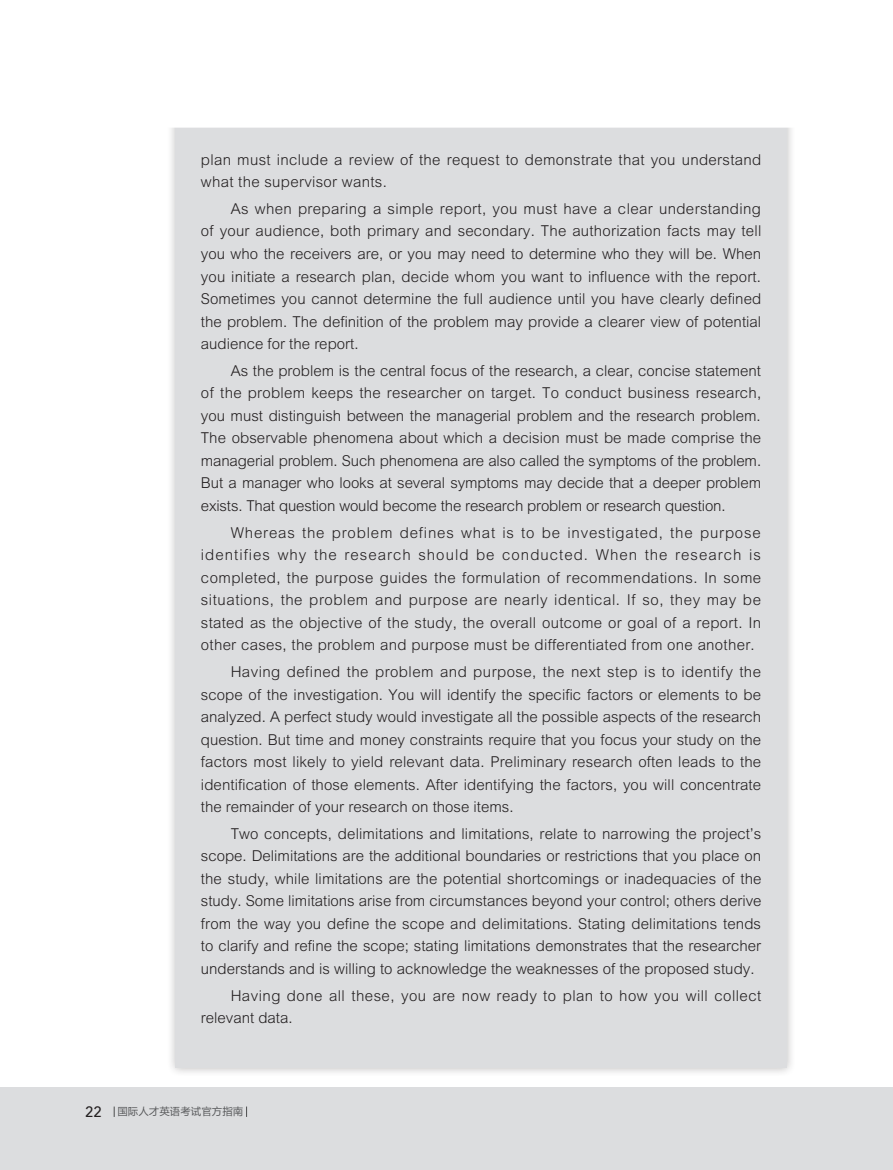
<style>
.page{position:relative;width:893px;height:1170px;background:#fff}
.page>*{position:absolute;margin:0;border:0;box-sizing:border-box;transform-origin:0 0}
.加底文{font:300 15px/22.5px "Arial";letter-spacing:.005em;color:#231f20;text-align:justify}
.加底文-2{font:300 15px/22.5px "Arial";letter-spacing:.03em;color:#231f20}
.t1{font:10.5px "FZLTHJW GB1 0";color:#57585a}
.s1{font-family:"Avenir Next";font-weight:500;font-size:15px;color:#231f20}
</style>
<div class="page">
<div style="left:0;top:1086px;width:893px;height:83px;background:#dcdddf"></div>
<div style="left:166px;top:100px;width:630px;height:977px;background:#231f20;opacity:.3"></div>
<div style="left:175px;top:109px;width:612px;height:958px;background:#dcdddf"></div>
<div style="left:51px;top:82px;width:823px;height:46px;background:#fff;border-radius:4px"></div>
<p class="加底文" style="left:201px;top:148px;width:562px">plan must include a review of the request to demonstrate that you understand what the supervisor wants.</p>
<p class="加底文" style="left:201px;top:197px;width:562px;text-indent:30px">As when preparing a simple report, you must have a clear understanding of your audience, both primary and secondary. The authorization facts may tell you who the receivers are, or you may need to determine who they will be. When you initiate a research plan, decide whom you want to influence with the report.<br>Sometimes you cannot determine the full audience until you have clearly defined the problem. The definition of the problem may provide a clearer view of potential audience for the report.</p>
<p class="加底文" style="left:201px;top:359px;width:562px;text-indent:30px">As the problem is the central focus of the research, a clear, concise statement of the problem keeps the researcher on target. To conduct business research, you must distinguish between the managerial problem and the research problem.<br>The observable phenomena about which a decision must be made comprise the managerial problem. Such phenomena are also called the symptoms of the problem.<br>But a manager who looks at several symptoms may decide that a deeper problem exists. That question would become the research problem or research question.</p>
<p class="加底文" style="left:201px;top:521px;width:562px;text-indent:30px">Whereas the problem defines what is to be investigated, the purpose identifies why the research should be conducted. When the research is completed, the purpose guides the formulation of recommendations. In some situations, the problem and purpose are nearly identical. If so, they may be stated as the objective of the study, the overall outcome or goal of a report. In other cases, the problem and purpose must be differentiated from one another.</p>
<p class="加底文" style="left:201px;top:660px;width:562px;text-indent:30px">Having defined the problem and purpose, the next step is to identify the scope of the investigation. You will identify the specific factors or elements to be analyzed. A perfect study would investigate all the possible aspects of the research question. But time and money constraints require that you focus your study on the factors most likely to yield relevant data. Preliminary research often leads to the identification of those elements. After identifying the factors, you will concentrate the remainder of your research on those items.</p>
<p class="加底文" style="left:201px;top:822px;width:562px;text-indent:30px">Two concepts, delimitations and limitations, relate to narrowing the project’s scope. Delimitations are the additional boundaries or restrictions that you place on the study, while limitations are the potential shortcomings or inadequacies of the study. Some limitations arise from circumstances beyond your control; others derive from the way you define the scope and delimitations. Stating delimitations tends to clarify and refine the scope; stating limitations demonstrates that the researcher understands and is willing to acknowledge the weaknesses of the proposed study.</p>
<p class="加底文-2" style="left:201px;top:984px;width:562px;text-indent:30px">Having done all these, you are now ready to plan to how you will collect relevant data.</p>
<p class="t1" style="left:85px;top:1105px;width:160px"><span class="s1">22</span> 国际人才英语考试官方指南</p>
</div>
